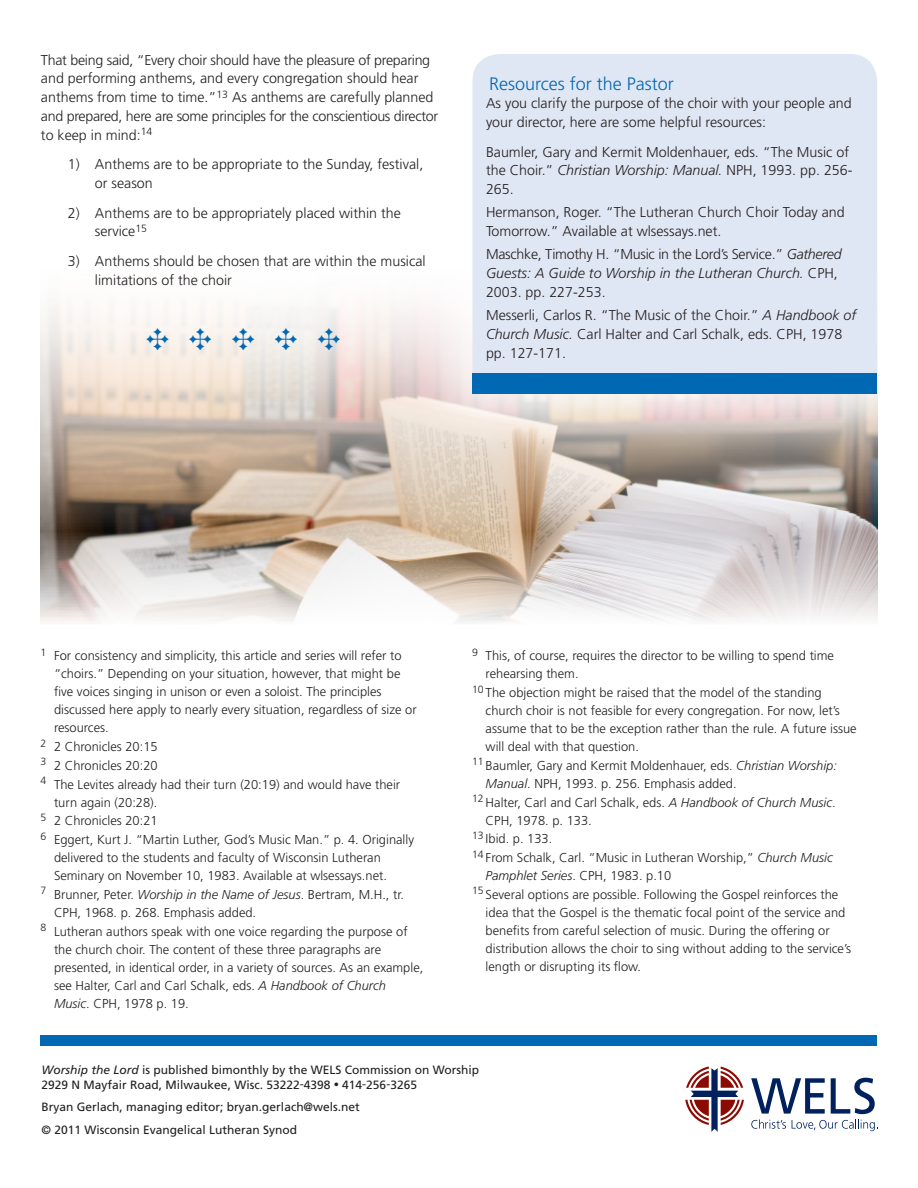
<style>
.page{position:relative;width:918px;height:1188px;background:#fff}
.page>*{position:absolute;margin:0;border:0;box-sizing:border-box;transform-origin:0 0}
.t1{font:30px "Monotype Sorts";color:#0168b3}
.t2{font:300 18px "Frutiger LT Std";color:#0168b3}
.t3{font:300 14.25px/18.8px "Frutiger LT Std";color:#231f20}
.t4{font:300 14.25px/18.8px "Frutiger LT Std";letter-spacing:-.02em;color:#231f20}
.t5{font:300 12.9px/18px "Frutiger LT Std";color:#231f20}
.t6{font:italic 300 12.9px "Frutiger LT Std";color:#231f20}
._9_5_Body_Text{font:12px/22.5px "Frutiger LT Std";color:#231f20}
.s1{font-style:italic}
.s2{font-style:normal}
.s3{font-size:10.5px}
</style>
<div class="page">
<img style="left:41px;top:307px;width:836px;height:316px">
<div style="left:40px;top:1035px;width:838px;height:11px;background:#0168b3"></div>
<svg style="left:685px;top:1066px;width:59px;height:66px"></svg>
<svg style="left:751px;top:1078px;width:127px;height:53px"></svg>
<div style="left:408px;top:0;width:510px;height:458px;background:#fff;opacity:.75"></div>
<div style="left:472px;top:54px;width:405px;height:319px;background:#e0e7f4"></div>
<div style="left:472px;top:373px;width:405px;height:20px;background:#0168b3"></div>
<p class="t4" style="left:41px;top:51px;width:399px">That being said, “Every choir should have the pleasure of preparing and performing anthems, and every congregation should hear anthems from time to time.”<sup>13</sup> As anthems are carefully planned and prepared, here are some principles for the conscientious director to keep in mind:<sup>14</sup></p>
<p class="t3" style="left:95px;top:155px;width:330px;text-indent:-27px">1) Anthems are to be appropriate to the Sunday, festival, or season</p>
<p class="t3" style="left:95px;top:203px;width:307px;text-indent:-27px">2) Anthems are to be appropriately placed within the service<sup>15</sup></p>
<p class="t3" style="left:95px;top:252px;width:332px;text-indent:-27px">3) Anthems should be chosen that are within the musical limitations of the choir</p>
<p class="t1" style="left:146px;top:326px;width:197px">E E E E E</p>
<p class="t2" style="left:489px;top:73px;width:186px">Resources for the Pastor</p>
<p class="t3" style="left:486px;top:94px;width:367px">As you clarify the purpose of the choir with your people and your director, here are some helpful resources:</p>
<p class="t3" style="left:486px;top:143px;width:368px">Baumler, Gary and Kermit Moldenhauer, eds. “The Music of the Choir.” <span class="s1">Christian Worship: Manual.</span> NPH, 1993. pp. 256-<br>265.</p>
<p class="t3" style="left:486px;top:203px;width:360px">Hermanson, Roger. “The Lutheran Church Choir Today and<br>Tomorrow.” Available at wlsessays.net.</p>
<p class="t4" style="left:486px;top:245px;width:357px">Maschke, Timothy H. “Music in the Lord’s Service.” <span class="s1">Gathered<br>Guests: A Guide to Worship in the Lutheran Church.</span> CPH,<br>2003. pp. 227-253.</p>
<p class="t3" style="left:486px;top:306px;width:372px">Messerli, Carlos R. “The Music of the Choir.” <span class="s1">A Handbook of<br>Church Music.</span> Carl Halter and Carl Schalk, eds. CPH, 1978</p>
<p class="t3" style="left:486px;top:344px;width:82px">pp. 127-171.</p>
<p class="t5" style="left:54px;top:647px;width:364px;text-indent:-14px"><sup>1</sup> For consistency and simplicity, this article and series will refer to “choirs.” Depending on your situation, however, that might be five voices singing in unison or even a soloist. The principles discussed here apply to nearly every situation, regardless of size or resources.</p>
<p class="t5" style="left:40px;top:738px;width:119px"><sup>2</sup> 2 Chronicles 20:15</p>
<p class="t5" style="left:40px;top:757px;width:119px"><sup>3</sup> 2 Chronicles 20:20</p>
<p class="t5" style="left:54px;top:775px;width:348px;text-indent:-14px"><sup>4</sup> The Levites already had their turn (20:19) and would have their turn again (20:28).</p>
<p class="t5" style="left:40px;top:812px;width:119px"><sup>5</sup> 2 Chronicles 20:21</p>
<p class="t5" style="left:40px;top:831px;width:375px"><sup>6</sup> Eggert, Kurt J. “Martin Luther, God’s Music Man.” p. 4. Originally</p>
<p class="t5" style="left:54px;top:849px;width:328px">delivered to the students and faculty of Wisconsin Lutheran</p>
<p class="t5" style="left:54px;top:867px;width:335px">Seminary on November 10, 1983. Available at wlsessays.net.</p>
<p class="t5" style="left:40px;top:886px;width:365px"><sup>7</sup> Brunner, Peter. <span class="s1">Worship in the Name of Jesus</span>. Bertram, M.H., tr.</p>
<p class="t5" style="left:54px;top:904px;width:204px">CPH, 1968. p. 268. Emphasis added.</p>
<p class="t5" style="left:40px;top:922px;width:369px"><sup>8</sup> Lutheran authors speak with one voice regarding the purpose of</p>
<p class="t5" style="left:54px;top:940px;width:329px">the church choir. The content of these three paragraphs are</p>
<p class="t5" style="left:54px;top:958px;width:371px">presented, in identical order, in a variety of sources. As an example,</p>
<p class="t5" style="left:54px;top:976px;width:334px">see Halter, Carl and Carl Schalk, eds. <span class="s1">A Handbook of Church</span></p>
<p class="t5" style="left:54px;top:994px;width:136px"><span class="s1">Music</span>. CPH, 1978 p. 19.</p>
<p class="t5" style="left:472px;top:647px;width:363px"><sup>9</sup> This, of course, requires the director to be willing to spend time</p>
<p class="t5" style="left:486px;top:665px;width:94px">rehearsing them.</p>
<p class="t5" style="left:472px;top:684px;width:351px"><sup>10</sup> The objection might be raised that the model of the standing</p>
<p class="t5" style="left:486px;top:702px;width:356px">church choir is not feasible for every congregation. For now, let’s</p>
<p class="t5" style="left:486px;top:720px;width:373px">assume that to be the exception rather than the rule. A future issue</p>
<p class="t5" style="left:486px;top:738px;width:155px">will deal with that question.</p>
<p class="t5" style="left:472px;top:757px;width:366px"><sup>11</sup> Baumler, Gary and Kermit Moldenhauer, eds. <span class="s1">Christian Worship:</span></p>
<p class="t5" style="left:486px;top:775px;width:252px"><span class="s1">Manual</span>. NPH, 1993. p. 256. Emphasis added.</p>
<p class="t5" style="left:472px;top:793px;width:365px"><sup>12</sup> Halter, Carl and Carl Schalk, eds. <span class="s1">A Handbook of Church Music</span>.</p>
<p class="t5" style="left:486px;top:811px;width:108px">CPH, 1978. p. 133.</p>
<p class="t5" style="left:472px;top:830px;width:82px"><sup>13</sup> Ibid. p. 133.</p>
<p class="t5" style="left:472px;top:849px;width:362px"><sup>14</sup> From Schalk, Carl. “Music in Lutheran Worship,” <span class="s1">Church Music</span></p>
<p class="t6" style="left:486px;top:868px;width:187px">Pamphlet Series<span class="s2">. CPH, 1983. p.10</span></p>
<p class="t5" style="left:472px;top:886px;width:368px"><sup>15</sup> Several options are possible. Following the Gospel reinforces the</p>
<p class="t5" style="left:486px;top:904px;width:361px">idea that the Gospel is the thematic focal point of the service and</p>
<p class="t5" style="left:486px;top:922px;width:346px">benefits from careful selection of music. During the offering or</p>
<p class="t5" style="left:486px;top:940px;width:367px">distribution allows the choir to sing without adding to the service’s</p>
<p class="t5" style="left:486px;top:958px;width:157px">length or disrupting its flow.</p>
<p class="_9_5_Body_Text" style="left:42px;top:1058px;width:439px"><span class="s1">Worship the Lord</span> is published bimonthly by the WELS Commission on Worship</p>
<p class="_9_5_Body_Text" style="left:42px;top:1073px;width:377px">2929 N Mayfair Road, Milwaukee, Wisc. 53222-4398 <span class="s3">•</span> 414-256-3265<br>Bryan Gerlach, managing editor; bryan.gerlach@wels.net<br>© 2011 Wisconsin Evangelical Lutheran Synod</p>
</div>
